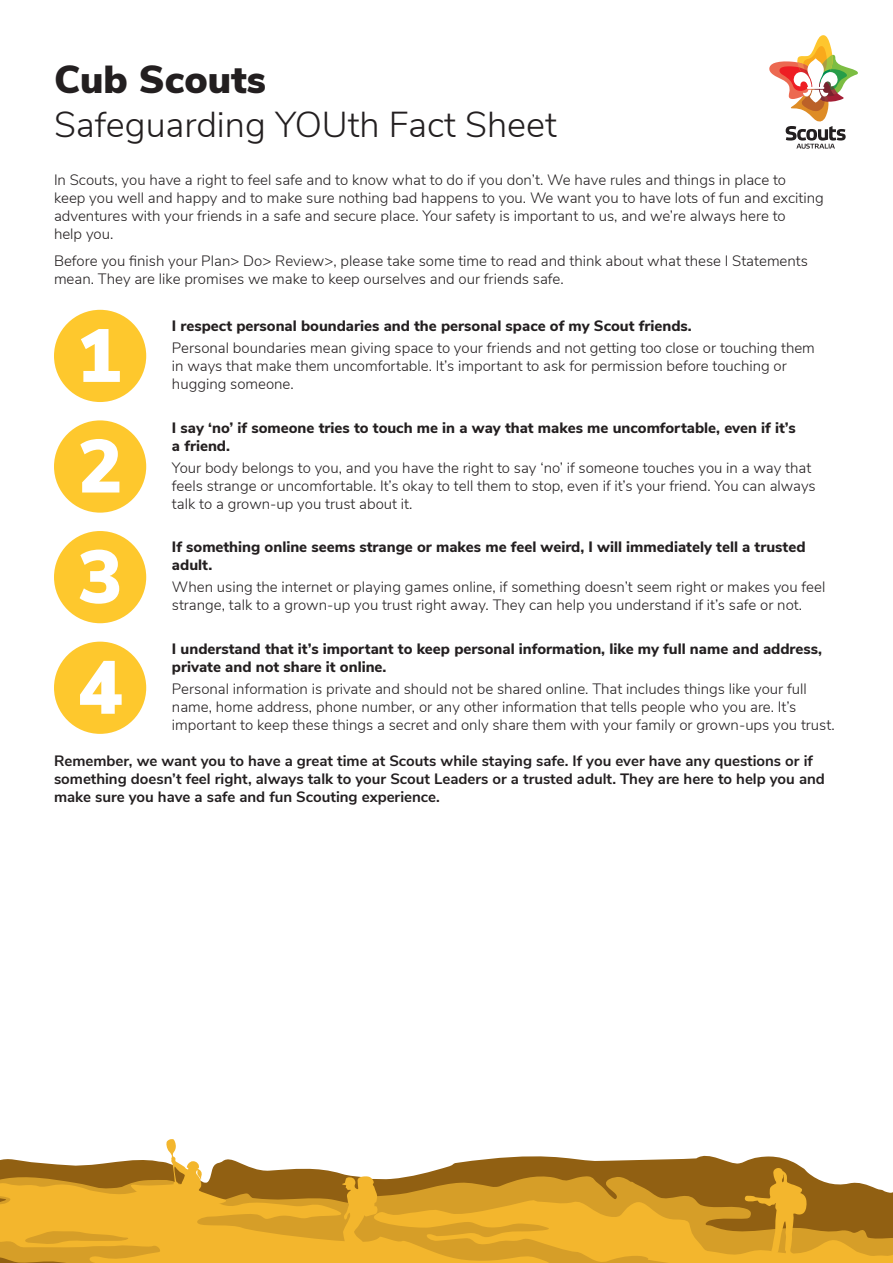
<style>
.page{position:relative;width:893px;height:1263px;background:#fff}
.page>*{position:absolute;margin:0;border:0;box-sizing:border-box;transform-origin:0 0}
.t1{font:900 75px "Nunito Sans";color:#fff}
.t2{font:900 39px "Nunito Sans";color:#231f20}
.t3{font:300 36px "Nunito Sans";color:#231f20}
.Body{font:300 15px/18px "Nunito Sans";color:#231f20}
.Bold{font:800 15px/18px "Nunito Sans";color:#231f20}
.Body-2{font:700 15px/18px "Nunito Sans";color:#231f20}
</style>
<div class="page">
<svg style="left:0;top:1155px;width:803px;height:19px"></svg>
<svg style="left:0;top:1174px;width:342px;height:7px;background:#976614"></svg>
<svg style="left:0;top:1181px;width:342px;height:82px;background:#e1a728"></svg>
<svg style="left:126px;top:1139px;width:100px;height:75px"></svg>
<svg style="left:342px;top:1168px;width:551px;height:95px;background:#cf992c"></svg>
<div style="left:54px;top:310px;width:92px;height:92px;background:#fec82d;border-radius:50%"></div>
<div style="left:54px;top:420px;width:92px;height:93px;background:#fec82d;border-radius:50%"></div>
<div style="left:54px;top:531px;width:92px;height:92px;background:#fec82d;border-radius:50%"></div>
<div style="left:54px;top:642px;width:92px;height:92px;background:#fec82d;border-radius:50%"></div>
<svg style="left:769px;top:35px;width:89px;height:114px"></svg>
<p class="t2" style="left:54px;top:51px;width:214px">Cub Scouts</p>
<p class="t3" style="left:54px;top:98px;width:504px">Safeguarding YOUth Fact Sheet</p>
<p class="Body" style="left:54px;top:170px;width:771px">In Scouts, you have a right to feel safe and to know what to do if you don’t. We have rules and things in place to<br>keep you well and happy and to make sure nothing bad happens to you. We want you to have lots of fun and exciting adventures with your friends in a safe and secure place. Your safety is important to us, and we’re always here to<br>help you.</p>
<p class="Body" style="left:54px;top:251px;width:755px">Before you finish your Plan&gt; Do&gt; Review&gt;, please take some time to read and think about what these I Statements mean. They are like promises we make to keep ourselves and our friends safe.</p>
<p class="Bold" style="left:172px;top:316px;width:521px">I respect personal boundaries and the personal space of my Scout friends.</p>
<p class="Body" style="left:172px;top:338px;width:644px">Personal boundaries mean giving space to your friends and not getting too close or touching them in ways that make them uncomfortable. It’s important to ask for permission before touching or hugging someone.</p>
<p class="Bold" style="left:172px;top:417px;width:625px">I say ‘no’ if someone tries to touch me in a way that makes me uncomfortable, even if it’s a friend.</p>
<p class="Body" style="left:172px;top:458px;width:645px">Your body belongs to you, and you have the right to say ‘no’ if someone touches you in a way that feels strange or uncomfortable. It’s okay to tell them to stop, even if it’s your friend. You can always talk to a grown-up you trust about it.</p>
<p class="Bold" style="left:172px;top:537px;width:635px">If something online seems strange or makes me feel weird, I will immediately tell a trusted adult.</p>
<p class="Body" style="left:172px;top:577px;width:655px">When using the internet or playing games online, if something doesn’t seem right or makes you feel strange, talk to a grown-up you trust right away. They can help you understand if it’s safe or not.</p>
<p class="Bold" style="left:172px;top:639px;width:651px">I understand that it’s important to keep personal information, like my full name and address, private and not share it online.</p>
<p class="Body" style="left:172px;top:679px;width:664px">Personal information is private and should not be shared online. That includes things like your full name, home address, phone number, or any other information that tells people who you are. It’s important to keep these things a secret and only share them with your family or grown-ups you trust.</p>
<p class="t1" style="left:76px;top:301px;width:47px">1</p>
<p class="t1" style="left:78px;top:411px;width:47px">2</p>
<p class="t1" style="left:78px;top:522px;width:47px">3</p>
<p class="t1" style="left:78px;top:632px;width:47px">4</p>
<p class="Body-2" style="left:54px;top:751px;width:772px">Remember, we want you to have a great time at Scouts while staying safe. If you ever have any questions or if something doesn’t feel right, always talk to your Scout Leaders or a trusted adult. They are here to help you and make sure you have a safe and fun Scouting experience.</p>
</div>
